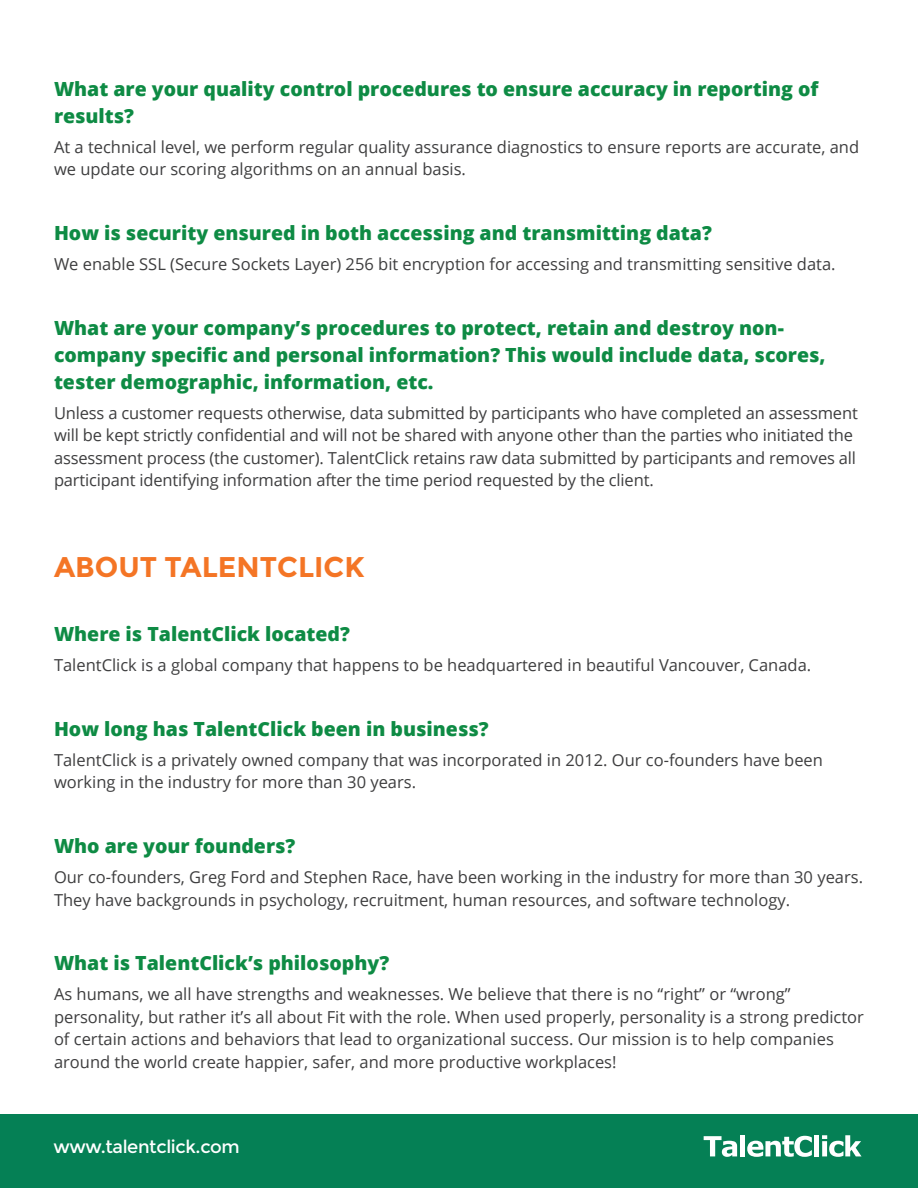
<style>
.page{position:relative;width:918px;height:1188px;background:#fff}
.page>*{position:absolute;margin:0;border:0;box-sizing:border-box;transform-origin:0 0}
.t1{font:700 28.5px "Montserrat";color:#f47525}
.t2{font:800 19.5px/27px "Open Sans";color:#0e8b44}
.t3{font:18px "Montserrat";letter-spacing:-.02em;color:#fff}
.t4{font:16.5px/22.5px "Open Sans";color:#3e3e3f}
</style>
<div class="page">
<div style="left:0;top:1114px;width:918px;height:74px;background:#058055"></div>
<svg style="left:704px;top:1136px;width:33px;height:21px"></svg>
<div style="left:740px;top:1135px;width:5px;height:21px;background:#fff"></div>
<svg style="left:747px;top:1136px;width:65px;height:21px"></svg>
<div style="left:814px;top:1135px;width:5px;height:21px;background:#fff"></div>
<svg style="left:822px;top:1135px;width:40px;height:22px"></svg>
<p class="t2" style="left:54px;top:74px;width:766px">What are your quality control procedures to ensure accuracy in reporting of results?</p>
<p class="t4" style="left:54px;top:135px;width:807px">At a technical level, we perform regular quality assurance diagnostics to ensure reports are accurate, and we update our scoring algorithms on an annual basis.</p>
<p class="t2" style="left:54px;top:218px;width:659px">How is security ensured in both accessing and transmitting data?</p>
<p class="t4" style="left:54px;top:252px;width:783px">We enable SSL (Secure Sockets Layer) 256 bit encryption for accessing and transmitting sensitive data.</p>
<p class="t2" style="left:54px;top:313px;width:773px">What are your company’s procedures to protect, retain and destroy non&shy;company specific and personal information? This would include data, scores, tester demographic, information, etc.</p>
<p class="t4" style="left:54px;top:401px;width:805px">Unless a customer requests otherwise, data submitted by participants who have completed an assessment will be kept strictly confidential and will not be shared with anyone other than the parties who initiated the assessment process (the customer). TalentClick retains raw data submitted by participants and removes all participant identifying information after the time period requested by the client.</p>
<p class="t1" style="left:54px;top:550px;width:312px">ABOUT TALENTCLICK</p>
<p class="t2" style="left:54px;top:620px;width:298px">Where is TalentClick located?</p>
<p class="t4" style="left:54px;top:654px;width:759px">TalentClick is a global company that happens to be headquartered in beautiful Vancouver, Canada.</p>
<p class="t2" style="left:54px;top:714px;width:436px">How long has TalentClick been in business?</p>
<p class="t4" style="left:54px;top:748px;width:771px">TalentClick is a privately owned company that was incorporated in 2012. Our co-founders have been working in the industry for more than 30 years.</p>
<p class="t2" style="left:54px;top:831px;width:243px">Who are your founders?</p>
<p class="t4" style="left:54px;top:865px;width:811px">Our co-founders, Greg Ford and Stephen Race, have been working in the industry for more than 30 years.<br>They have backgrounds in psychology, recruitment, human resources, and software technology.</p>
<p class="t2" style="left:54px;top:949px;width:337px">What is TalentClick’s philosophy?</p>
<p class="t4" style="left:54px;top:983px;width:812px">As humans, we all have strengths and weaknesses. We believe that there is no “right” or “wrong” personality, but rather it’s all about Fit with the role. When used properly, personality is a strong predictor of certain actions and behaviors that lead to organizational success. Our mission is to help companies around the world create happier, safer, and more productive workplaces!</p>
<p class="t3" style="left:53px;top:1136px;width:188px">www.talentclick.com</p>
</div>
